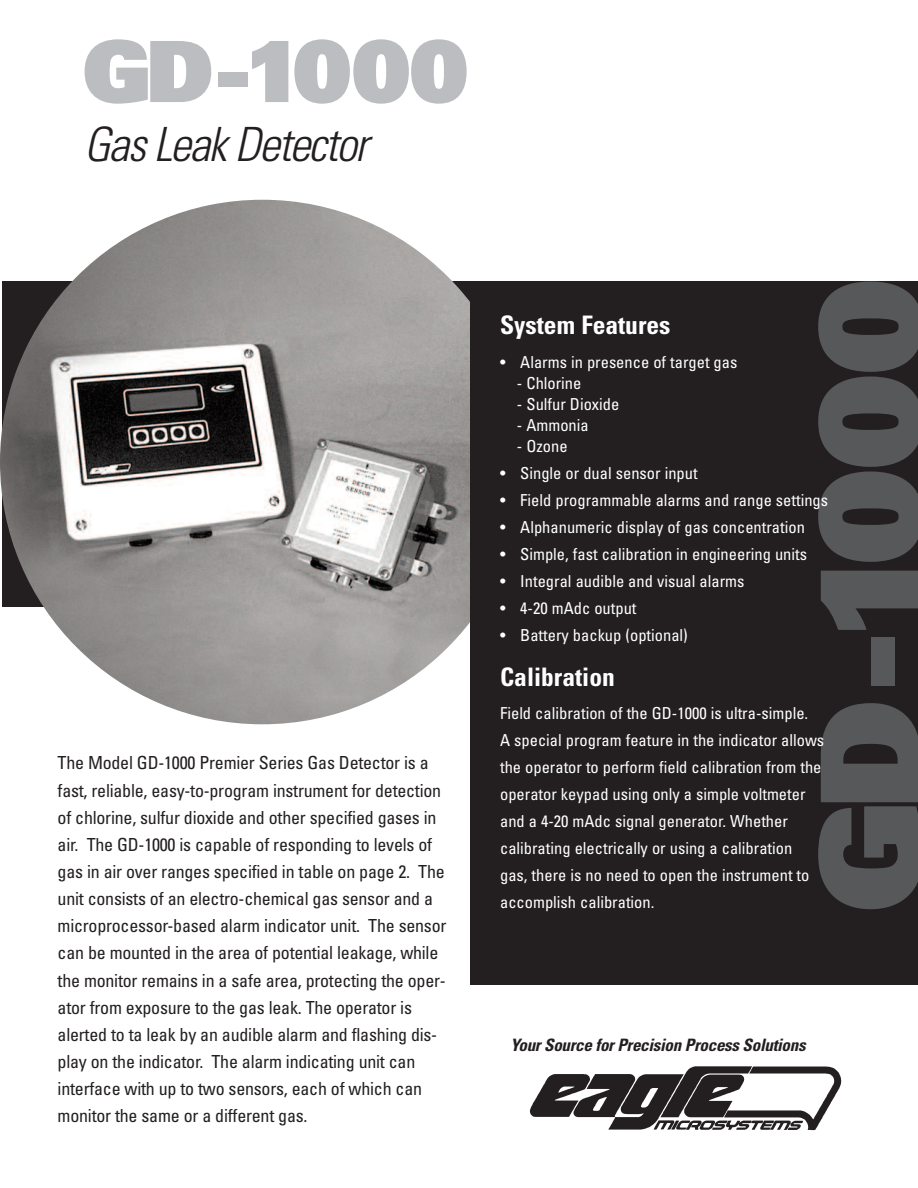
<style>
.page{position:relative;width:918px;height:1188px;background:#fff}
.page>*{position:absolute;margin:0;border:0;box-sizing:border-box;transform-origin:0 0}
.t1{font:900 137.7px "Univers";letter-spacing:-.04em;color:#57585a}
.t2{font:900 84.6px "Univers";letter-spacing:-.04em;color:#bcbdc0}
.t3{font:italic 300 condensed 47.25px "Univers";letter-spacing:-.04em;color:#231f20}
.t4{font:700 condensed 25.5px "Univers";color:#fff}
.t5{font:condensed 18px/27.2px "Univers";letter-spacing:-.015em;color:#231f20}
.t6{font:italic 700 condensed 17.1px "Univers";letter-spacing:-.02em;color:#231f20}
.t7{font:condensed 16.5px/27px "Univers";color:#fff}
</style>
<div class="page">
<div style="left:2px;top:281px;width:555px;height:325px;background:#231f20"></div>
<img style="left:0;top:200px;width:525px;height:524px;border-radius:50%">
<img style="left:529px;top:1066px;width:313px;height:65px">
<div style="left:471px;top:281px;width:447px;height:703px;background:#231f20"></div>
<h2 class="t2" style="left:82px;top:41px;width:388px">GD-1000</h2>
<h3 class="t3" style="left:84px;top:127px;width:286px">Gas Leak Detector</h3>
<p class="t5" style="left:58px;top:751px;width:390px">The Model GD-1000 Premier Series Gas Detector is a fast, reliable, easy-to-program instrument for detection of chlorine, sulfur dioxide and other specified gases in air. The GD-1000 is capable of responding to levels of gas in air over ranges specified in table on page 2. The unit consists of an electro-chemical gas sensor and a microprocessor-based alarm indicator unit. The sensor can be mounted in the area of potential leakage, while the monitor remains in a safe area, protecting the oper&shy;ator from exposure to the gas leak. The operator is alerted to ta leak by an audible alarm and flashing dis&shy;play on the indicator. The alarm indicating unit can interface with up to two sensors, each of which can monitor the same or a different gas.</p>
<h1 class="t1" style="left:821px;top:913px;width:636px;rotate:-90deg">GD-1000</h1>
<h3 class="t4" style="left:500px;top:316px;width:172px">System Features</h3>
<p class="t7" style="left:500px;top:350px;width:7px">•</p>
<p class="t7" style="left:517px;top:371px;width:66px">- Chlorine</p>
<p class="t7" style="left:517px;top:392px;width:104px">- Sulfur Dioxide</p>
<p class="t7" style="left:520px;top:350px;width:219px">Alarms in presence of target gas</p>
<p class="t7" style="left:517px;top:413px;width:73px">- Ammonia</p>
<p class="t7" style="left:517px;top:434px;width:52px">- Ozone</p>
<p class="t7" style="left:500px;top:461px;width:199px">• Single or dual sensor input</p>
<p class="t7" style="left:500px;top:488px;width:330px">• Field programmable alarms and range settings</p>
<p class="t7" style="left:500px;top:515px;width:306px">• Alphanumeric display of gas concentration</p>
<p class="t7" style="left:500px;top:542px;width:309px">• Simple, fast calibration in engineering units</p>
<p class="t7" style="left:500px;top:569px;width:246px">• Integral audible and visual alarms</p>
<p class="t7" style="left:500px;top:596px;width:138px">• 4-20 mAdc output</p>
<p class="t7" style="left:500px;top:623px;width:189px">• Battery backup (optional)</p>
<h3 class="t4" style="left:500px;top:667px;width:116px">Calibration</h3>
<p class="t7" style="left:500px;top:701px;width:326px">Field calibration of the GD-1000 is ultra-simple.<br>A special program feature in the indicator allows the operator to perform field calibration from the operator keypad using only a simple voltmeter and a 4-20 mAdc signal generator. Whether calibrating electrically or using a calibration<br>gas, there is no need to open the instrument to accomplish calibration.</p>
<p class="t6" style="left:510px;top:1039px;width:297px">Your Source for Precision Process Solutions</p>
</div>
